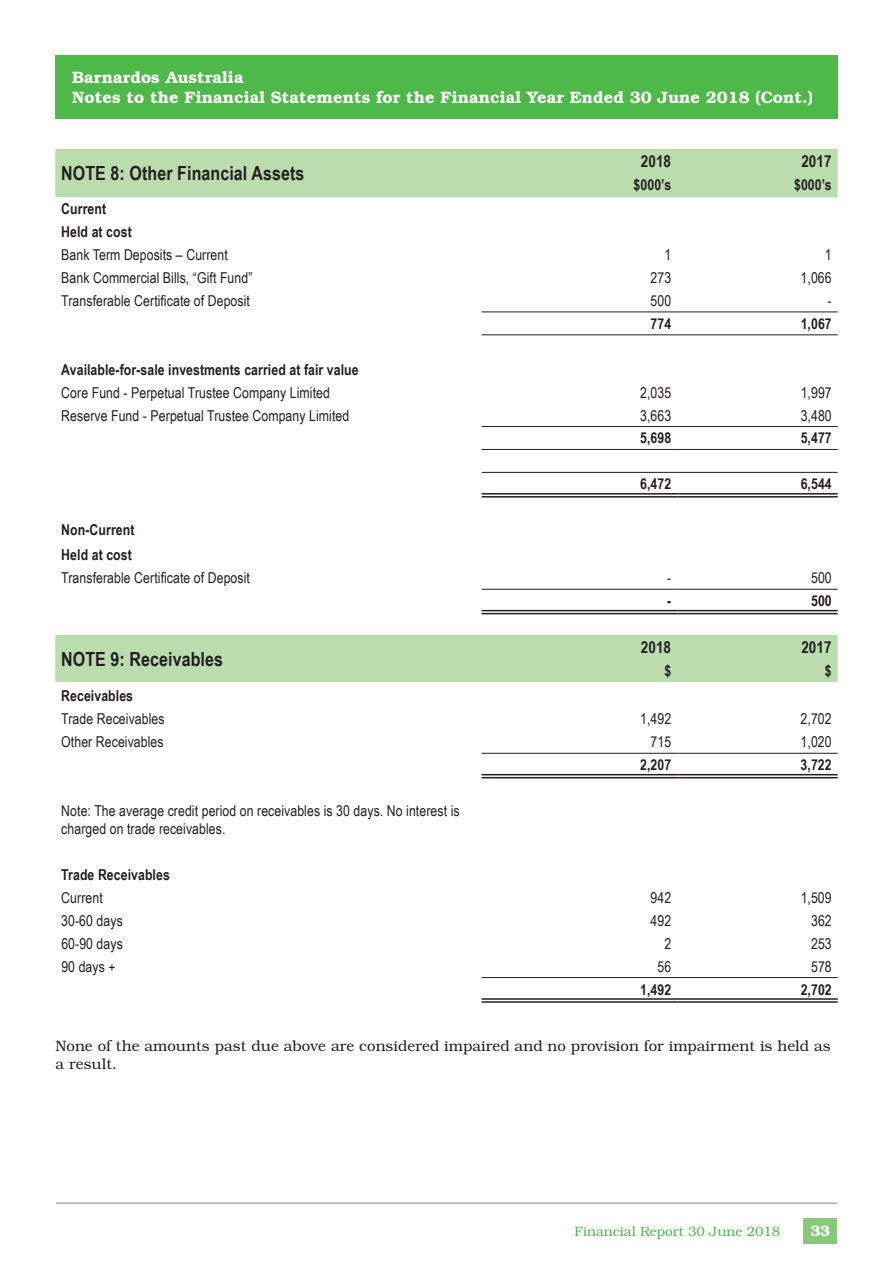
<style>
.page{position:relative;width:893px;height:1263px;background:#fff}
.page>*{position:absolute;margin:0;border:0;box-sizing:border-box;transform-origin:0 0}
.t1{font:700 19.5px "Arial Narrow";letter-spacing:.005em;color:#231f20}
.t2{font:600 16.5px/19.8px "Bookman Std";letter-spacing:.005em;color:#fff}
.t3{font:700 16.5px "Arial Narrow";letter-spacing:.005em;color:#231f20}
.t4{font:15px/18px "Arial Narrow";letter-spacing:.005em;color:#231f20}
.t5{font:700 15px/23px "Arial Narrow";letter-spacing:.005em;color:#231f20}
.t6{font:300 15px/18px "Bookman Std";letter-spacing:.005em;color:#231f20}
.t7{font:600 15px "Bookman Std";color:#fff}
.t8{font:300 13.5px "Bookman Std";color:#4eb848}
</style>
<div class="page">
<div style="left:804px;top:1218px;width:33px;height:26px;background:#88c879"></div>
<hr style="left:56px;top:1203px;width:781px;height:1px;background:#808285">
<div style="left:55px;top:55px;width:783px;height:64px;background:#4eb848"></div>
<svg style="left:55px;top:149px;width:783px;height:533px"></svg>
<svg style="left:482px;top:775px;width:195px;height:2px"></svg>
<svg style="left:677px;top:775px;width:161px;height:2px"></svg>
<svg style="left:482px;top:494px;width:195px;height:2px"></svg>
<svg style="left:677px;top:494px;width:161px;height:2px"></svg>
<svg style="left:482px;top:611px;width:195px;height:2px"></svg>
<svg style="left:677px;top:611px;width:161px;height:2px"></svg>
<hr style="left:482px;top:753px;width:195px;height:1px;background:#231f20">
<hr style="left:677px;top:753px;width:161px;height:1px;background:#231f20">
<hr style="left:482px;top:774px;width:195px;height:1px;background:#231f20">
<hr style="left:482px;top:777px;width:195px;height:1px;background:#231f20">
<hr style="left:677px;top:774px;width:161px;height:1px;background:#231f20">
<hr style="left:677px;top:777px;width:161px;height:1px;background:#231f20">
<hr style="left:482px;top:312px;width:195px;height:1px;background:#231f20">
<hr style="left:677px;top:312px;width:161px;height:1px;background:#231f20">
<hr style="left:482px;top:334px;width:195px;height:1px;background:#231f20">
<hr style="left:677px;top:334px;width:161px;height:1px;background:#231f20">
<hr style="left:482px;top:426px;width:195px;height:1px;background:#231f20">
<hr style="left:677px;top:426px;width:161px;height:1px;background:#231f20">
<hr style="left:482px;top:449px;width:195px;height:1px;background:#231f20">
<hr style="left:677px;top:449px;width:161px;height:1px;background:#231f20">
<hr style="left:482px;top:472px;width:195px;height:1px;background:#231f20">
<hr style="left:677px;top:472px;width:161px;height:1px;background:#231f20">
<hr style="left:482px;top:493px;width:195px;height:1px;background:#231f20">
<hr style="left:482px;top:496px;width:195px;height:1px;background:#231f20">
<hr style="left:677px;top:493px;width:161px;height:1px;background:#231f20">
<hr style="left:677px;top:496px;width:161px;height:1px;background:#231f20">
<hr style="left:482px;top:589px;width:195px;height:1px;background:#231f20">
<hr style="left:677px;top:589px;width:161px;height:1px;background:#231f20">
<hr style="left:482px;top:610px;width:195px;height:1px;background:#231f20">
<hr style="left:482px;top:613px;width:195px;height:1px;background:#231f20">
<hr style="left:677px;top:610px;width:161px;height:1px;background:#231f20">
<hr style="left:677px;top:613px;width:161px;height:1px;background:#231f20">
<hr style="left:482px;top:998px;width:195px;height:2px;background:#231f20">
<hr style="left:482px;top:1001px;width:195px;height:2px;background:#231f20">
<hr style="left:677px;top:998px;width:161px;height:2px;background:#231f20">
<hr style="left:677px;top:1001px;width:161px;height:2px;background:#231f20">
<hr style="left:482px;top:977px;width:195px;height:1px;background:#231f20">
<hr style="left:677px;top:977px;width:161px;height:1px;background:#231f20">
<p class="t2" style="left:72px;top:69px;width:742px">Barnardos Australia<br>Notes to the Financial Statements for the Financial Year Ended 30 June 2018 (Cont.)</p>
<h1 class="t1" style="left:61px;top:165px;width:245px">NOTE 8: Other Financial Assets</h1>
<p class="t3" style="left:641px;top:154px;width:32px">2018</p>
<p class="t3" style="left:801px;top:154px;width:32px">2017</p>
<p class="t5" style="left:634px;top:174px;width:39px">$000’s</p>
<p class="t5" style="left:794px;top:174px;width:39px">$000’s</p>
<p class="t5" style="left:61px;top:199px;width:72px">Current<br>Held at cost</p>
<p class="t4" style="left:61px;top:245px;width:168px">Bank Term Deposits – Current</p>
<p class="t4" style="left:664px;top:245px;width:8px">1</p>
<p class="t4" style="left:825px;top:245px;width:8px">1</p>
<p class="t4" style="left:61px;top:268px;width:193px">Bank Commercial Bills, “Gift Fund”</p>
<p class="t4" style="left:650px;top:268px;width:22px">273</p>
<p class="t4" style="left:801px;top:268px;width:33px">1,066</p>
<p class="t4" style="left:61px;top:291px;width:190px">Transferable Certificate of Deposit</p>
<p class="t4" style="left:650px;top:291px;width:22px">500</p>
<p class="t4" style="left:828px;top:291px;width:6px">-</p>
<p class="t5" style="left:650px;top:313px;width:22px">774</p>
<p class="t5" style="left:801px;top:313px;width:33px">1,067</p>
<p class="t5" style="left:61px;top:359px;width:299px">Available-for-sale investments carried at fair value</p>
<p class="t4" style="left:61px;top:383px;width:270px">Core Fund - Perpetual Trustee Company Limited</p>
<p class="t4" style="left:640px;top:383px;width:33px">2,035</p>
<p class="t4" style="left:801px;top:383px;width:33px">1,997</p>
<p class="t4" style="left:61px;top:406px;width:289px">Reserve Fund - Perpetual Trustee Company Limited</p>
<p class="t4" style="left:640px;top:406px;width:33px">3,663</p>
<p class="t4" style="left:801px;top:406px;width:33px">3,480</p>
<p class="t5" style="left:640px;top:428px;width:33px">5,698</p>
<p class="t5" style="left:801px;top:428px;width:33px">5,477</p>
<p class="t5" style="left:640px;top:474px;width:33px">6,472</p>
<p class="t5" style="left:801px;top:474px;width:33px">6,544</p>
<p class="t5" style="left:61px;top:518px;width:75px;line-height:25.2px">Non-Current<br>Held at cost</p>
<p class="t4" style="left:61px;top:568px;width:190px">Transferable Certificate of Deposit</p>
<p class="t4" style="left:667px;top:568px;width:6px">-</p>
<p class="t4" style="left:811px;top:568px;width:22px">500</p>
<p class="t5" style="left:667px;top:590px;width:6px">-</p>
<p class="t5" style="left:811px;top:590px;width:22px">500</p>
<h1 class="t1" style="left:61px;top:650px;width:163px">NOTE 9: Receivables</h1>
<p class="t3" style="left:641px;top:640px;width:32px">2018</p>
<p class="t3" style="left:801px;top:640px;width:32px">2017</p>
<p class="t5" style="left:664px;top:660px;width:8px">$</p>
<p class="t5" style="left:825px;top:660px;width:8px">$</p>
<p class="t5" style="left:61px;top:686px;width:73px">Receivables</p>
<p class="t4" style="left:61px;top:709px;width:105px">Trade Receivables</p>
<p class="t4" style="left:640px;top:709px;width:33px">1,492</p>
<p class="t4" style="left:801px;top:709px;width:33px">2,702</p>
<p class="t4" style="left:61px;top:732px;width:104px">Other Receivables</p>
<p class="t4" style="left:650px;top:732px;width:22px">715</p>
<p class="t4" style="left:801px;top:732px;width:33px">1,020</p>
<p class="t5" style="left:640px;top:754px;width:33px">2,207</p>
<p class="t5" style="left:801px;top:754px;width:33px">3,722</p>
<p class="t4" style="left:61px;top:801px;width:400px">Note: The average credit period on receivables is 30 days. No interest is charged on trade receivables.</p>
<p class="t5" style="left:61px;top:864px;width:110px">Trade Receivables</p>
<p class="t4" style="left:61px;top:888px;width:43px">Current</p>
<p class="t4" style="left:650px;top:888px;width:22px">942</p>
<p class="t4" style="left:801px;top:888px;width:33px">1,509</p>
<p class="t4" style="left:61px;top:911px;width:63px">30-60 days</p>
<p class="t4" style="left:651px;top:911px;width:22px">492</p>
<p class="t4" style="left:811px;top:911px;width:22px">362</p>
<p class="t4" style="left:61px;top:934px;width:63px">60-90 days</p>
<p class="t4" style="left:664px;top:934px;width:8px">2</p>
<p class="t4" style="left:811px;top:934px;width:22px">253</p>
<p class="t4" style="left:61px;top:957px;width:56px">90 days +</p>
<p class="t4" style="left:657px;top:957px;width:15px">56</p>
<p class="t4" style="left:811px;top:957px;width:22px">578</p>
<p class="t5" style="left:640px;top:979px;width:33px">1,492</p>
<p class="t5" style="left:801px;top:979px;width:33px">2,702</p>
<p class="t6" style="left:55px;top:1038px;width:777px">None of the amounts past due above are considered impaired and no provision for impairment is held as a result.</p>
<p class="t8" style="left:574px;top:1225px;width:207px">Financial Report 30 June 2018</p>
<p class="t7" style="left:810px;top:1225px;width:21px">33</p>
</div>
